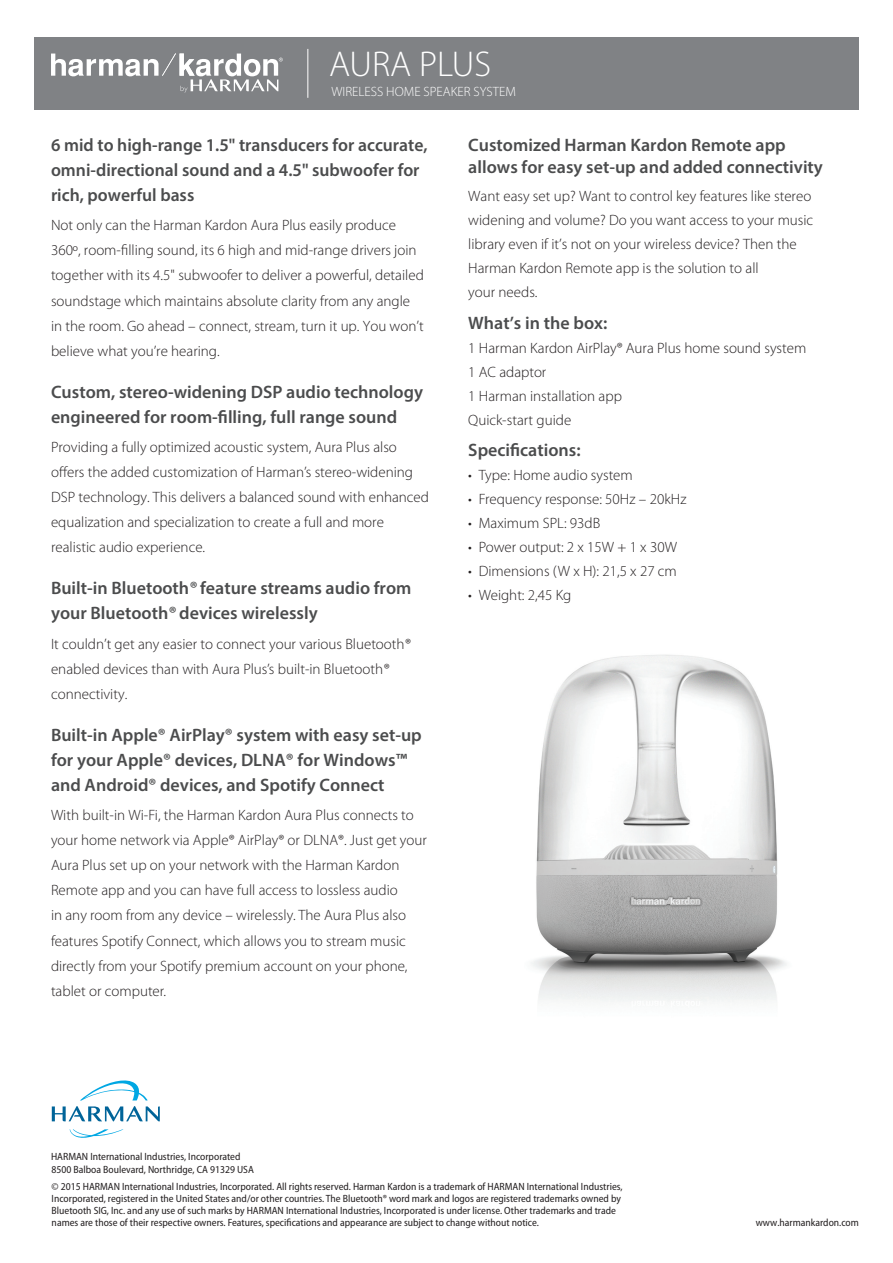
<style>
.page{position:relative;width:893px;height:1263px;background:#fff}
.page>*{position:absolute;margin:0;border:0;box-sizing:border-box;transform-origin:0 0}
.t1{font:300 36px "Myriad Pro";color:#fff}
.t2{font:600 18px/25px "Myriad Pro";color:#4b4c4d}
.t3{font:300 15px/25px "Myriad Pro";color:#231f20}
.t4{font:300 13.5px "Myriad Pro";color:#fff}
.t5{font:semi-condensed 10.5px/12px "Myriad Pro";color:#231f20}
.s1{font-style:italic}
</style>
<div class="page">
<img style="left:531px;top:654px;width:256px;height:349px">
<div style="left:34px;top:37px;width:825px;height:72px;background:#808285"></div>
<hr style="left:307px;top:49px;width:1px;height:49px;background:#fff">
<svg style="left:80px;top:1080px;width:68px;height:20px"></svg>
<svg style="left:70px;top:1129px;width:54px;height:9px"></svg>
<svg style="left:52px;top:1106px;width:108px;height:15px"></svg>
<svg style="left:51px;top:53px;width:232px;height:40px"></svg>
<p class="t1" style="left:329px;top:44px;width:163px">AURA PLUS</p>
<p class="t4" style="left:331px;top:84px;width:186px">WIRELESS HOME SPEAKER SYSTEM</p>
<p class="t2" style="left:51px;top:132px;width:378px">6 mid to high-range 1.5" transducers for accurate, omni-directional sound and a 4.5" subwoofer for rich, powerful bass</p>
<p class="t3" style="left:51px;top:213px;width:374px">Not only can the Harman Kardon Aura Plus easily produce 360º, room-filling sound, its 6 high and mid-range drivers join together with its 4.5" subwoofer to deliver a powerful, detailed soundstage which maintains absolute clarity from any angle in the room. Go ahead – connect, stream, turn it up. You won’t believe what you’re hearing.</p>
<p class="t2" style="left:51px;top:379px;width:374px">Custom, stereo-widening DSP audio technology engineered for room-filling, full range sound</p>
<p class="t3" style="left:51px;top:435px;width:379px">Providing a fully optimized acoustic system, Aura Plus also offers the added customization of Harman’s stereo-widening DSP technology. This delivers a balanced sound with enhanced equalization and specialization to create a full and more realistic audio experience.</p>
<p class="t2" style="left:51px;top:575px;width:362px">Built-in Bluetooth<span class="s1">®</span> feature streams audio from your Bluetooth<span class="s1">®</span> devices wirelessly</p>
<p class="t3" style="left:51px;top:631px;width:361px">It couldn’t get any easier to connect your various Bluetooth<span class="s1">® </span>enabled devices than with Aura Plus’s built-in Bluetooth<span class="s1">® </span>connectivity.</p>
<p class="t2" style="left:51px;top:722px;width:372px">Built-in Apple® AirPlay® system with easy set-up for your Apple® devices, DLNA® for Windows™ and Android® devices, and Spotify Connect</p>
<p class="t3" style="left:51px;top:803px;width:377px">With built-in Wi-Fi, the Harman Kardon Aura Plus connects to your home network via Apple® AirPlay® or DLNA®. Just get your Aura Plus set up on your network with the Harman Kardon Remote app and you can have full access to lossless audio<br>in any room from any device – wirelessly. The Aura Plus also features Spotify Connect, which allows you to stream music directly from your Spotify premium account on your phone, tablet or computer.</p>
<p class="t2" style="left:468px;top:134px;width:356px;line-height:21.8px">Customized Harman Kardon Remote app allows for easy set-up and added connectivity</p>
<p class="t3" style="left:468px;top:184px;width:346px;line-height:24px">Want easy set up? Want to control key features like stereo widening and volume? Do you want access to your music library even if it’s not on your wireless device? Then the Harman Kardon Remote app is the solution to all<br>your needs.</p>
<p class="t2" style="left:468px;top:310px;width:140px">What’s in the box:</p>
<p class="t3" style="left:468px;top:337px;width:339px;line-height:24px">1 Harman Kardon AirPlay® Aura Plus home sound system<br>1 AC adaptor<br>1 Harman installation app<br>Quick-start guide</p>
<p class="t2" style="left:468px;top:437px;width:114px">Specifications:</p>
<p class="t3" style="left:468px;top:462px;width:166px">• Type: Home audio system</p>
<p class="t3" style="left:468px;top:486px;width:220px">• Frequency response: 50Hz – 20kHz</p>
<p class="t3" style="left:468px;top:510px;width:133px">• Maximum SPL: 93dB</p>
<p class="t3" style="left:468px;top:534px;width:210px">• Power output: 2 x 15W + 1 x 30W</p>
<p class="t3" style="left:468px;top:558px;width:210px">• Dimensions (W x H): 21,5 x 27 cm</p>
<p class="t3" style="left:468px;top:582px;width:105px">• Weight: 2,45 Kg</p>
<p class="t5" style="left:51px;top:1150px;width:204px;line-height:13.5px">HARMAN International Industries, Incorporated<br>8500 Balboa Boulevard, Northridge, CA 91329 USA</p>
<p class="t5" style="left:52px;top:1180px;width:572px">© 2015 HARMAN International Industries, Incorporated. All rights reserved. Harman Kardon is a trademark of HARMAN International Industries, Incorporated, registered in the United States and/or other countries. The Bluetooth® word mark and logos are registered trademarks owned by Bluetooth SIG, Inc. and any use of such marks by HARMAN International Industries, Incorporated is under license. Other trademarks and trade names are those of their respective owners. Features, specifications and appearance are subject to change without notice.</p>
<p class="t5" style="left:756px;top:1216px;width:105px">www.harmankardon.com</p>
</div>
